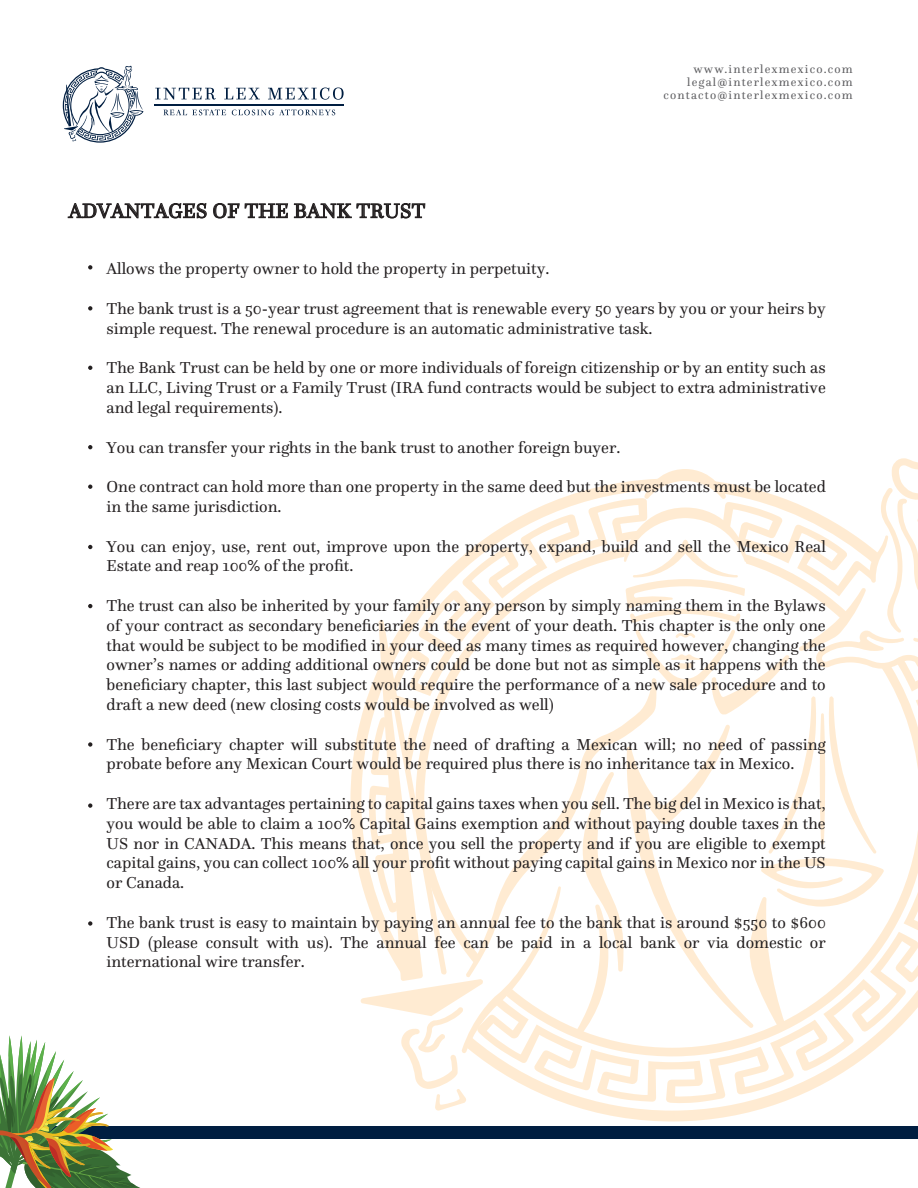
<style>
.page{position:relative;width:918px;height:1188px;background:#fff}
.page>*{position:absolute;margin:0;border:0;box-sizing:border-box;transform-origin:0 0}
.t1{font:21px "Questa";color:#231f20}
.t2{font:16.5px/19.8px "Questa";color:#231f20}
.t3{font:12px "Questa";letter-spacing:.1em;color:#5c5c5f}
</style>
<div class="page">
<svg style="left:350px;top:493px;width:225px;height:388px"></svg>
<svg style="left:565px;top:1103px;width:214px;height:19px"></svg>
<svg style="left:561px;top:1022px;width:328px;height:81px"></svg>
<svg style="left:391px;top:498px;width:184px;height:180px"></svg>
<svg style="left:561px;top:678px;width:14px;height:203px"></svg>
<svg style="left:575px;top:458px;width:343px;height:579px"></svg>
<svg style="left:361px;top:619px;width:200px;height:492px"></svg>
<div style="left:0;top:1126px;width:918px;height:13px;background:#001e41"></div>
<svg style="left:0;top:1035px;width:140px;height:153px"></svg>
<svg style="left:63px;top:66px;width:81px;height:77px"></svg>
<svg style="left:164px;top:109px;width:62px;height:6px"></svg>
<svg style="left:232px;top:109px;width:103px;height:6px"></svg>
<hr style="left:155px;top:104px;width:189px;height:1px;background:#001e41">
<svg style="left:155px;top:88px;width:61px;height:12px"></svg>
<svg style="left:224px;top:88px;width:36px;height:11px"></svg>
<svg style="left:268px;top:88px;width:76px;height:12px"></svg>
<svg style="left:68px;top:203px;width:139px;height:15px"></svg>
<svg style="left:213px;top:203px;width:75px;height:15px"></svg>
<svg style="left:294px;top:203px;width:131px;height:15px"></svg>
<svg style="left:88px;top:265px;width:4px;height:5px"></svg>
<svg style="left:88px;top:306px;width:4px;height:5px"></svg>
<svg style="left:88px;top:366px;width:4px;height:4px"></svg>
<svg style="left:88px;top:445px;width:4px;height:4px"></svg>
<svg style="left:88px;top:485px;width:4px;height:4px"></svg>
<svg style="left:88px;top:545px;width:4px;height:4px"></svg>
<svg style="left:88px;top:604px;width:4px;height:4px"></svg>
<svg style="left:88px;top:742px;width:4px;height:5px"></svg>
<svg style="left:88px;top:803px;width:4px;height:5px"></svg>
<svg style="left:88px;top:921px;width:4px;height:5px"></svg>
<p class="t3" style="left:693px;top:61px;width:161px">www.interlexmexico.com</p>
<p class="t1" style="left:69px;top:198px;width:358px">ADVANTAGES OF THE BANK TRUST</p>
<p class="t3" style="left:687px;top:74px;width:167px">legal@interlexmexico.com</p>
<p class="t3" style="left:663px;top:87px;width:191px">contacto@interlexmexico.com</p>
<p class="t2" style="left:107px;top:259px;width:444px">Allows the property owner to hold the property in perpetuity.</p>
<p class="t2" style="left:107px;top:298px;width:721px">The bank trust is a 50-year trust agreement that is renewable every 50 years by you or your heirs by simple request. The renewal procedure is an automatic administrative task.</p>
<p class="t2" style="left:107px;top:358px;width:721px;text-align:justify">The Bank Trust can be held by one or more individuals of foreign citizenship or by an entity such as an LLC, Living Trust or a Family Trust (IRA fund contracts would be subject to extra administrative and legal requirements).</p>
<p class="t2" style="left:107px;top:437px;width:515px">You can transfer your rights in the bank trust to another foreign buyer.</p>
<p class="t2" style="left:107px;top:477px;width:721px">One contract can hold more than one property in the same deed but the investments must be located in the same jurisdiction.</p>
<p class="t2" style="left:107px;top:536px;width:721px">You can enjoy, use, rent out, improve upon the property, expand, build and sell the Mexico Real<br>Estate and reap 100% of the profit.</p>
<p class="t2" style="left:107px;top:595px;width:721px;text-align:justify">The trust can also be inherited by your family or any person by simply naming them in the Bylaws of your contract as secondary beneficiaries in the event of your death. This chapter is the only one that would be subject to be modified in your deed as many times as required however, changing the owner’s names or adding additional owners could be done but not as simple as it happens with the beneficiary chapter, this last subject would require the performance of a new sale procedure and to draft a new deed (new closing costs would be involved as well)</p>
<p class="t2" style="left:107px;top:734px;width:721px">The beneficiary chapter will substitute the need of drafting a Mexican will; no need of passing probate before any Mexican Court would be required plus there is no inheritance tax in Mexico.</p>
<p class="t2" style="left:107px;top:793px;width:721px;text-align:justify">There are tax advantages pertaining to capital gains taxes when you sell. The big del in Mexico is that, you would be able to claim a 100% Capital Gains exemption and without paying double taxes in the US nor in CANADA. This means that, once you sell the property and if you are eligible to exempt capital gains, you can collect 100% all your profit without paying capital gains in Mexico nor in the US or Canada.</p>
<p class="t2" style="left:107px;top:912px;width:721px;text-align:justify">The bank trust is easy to maintain by paying an annual fee to the bank that is around $550 to $600<br>USD (please consult with us). The annual fee can be paid in a local bank or via domestic or international wire transfer.</p>
</div>
